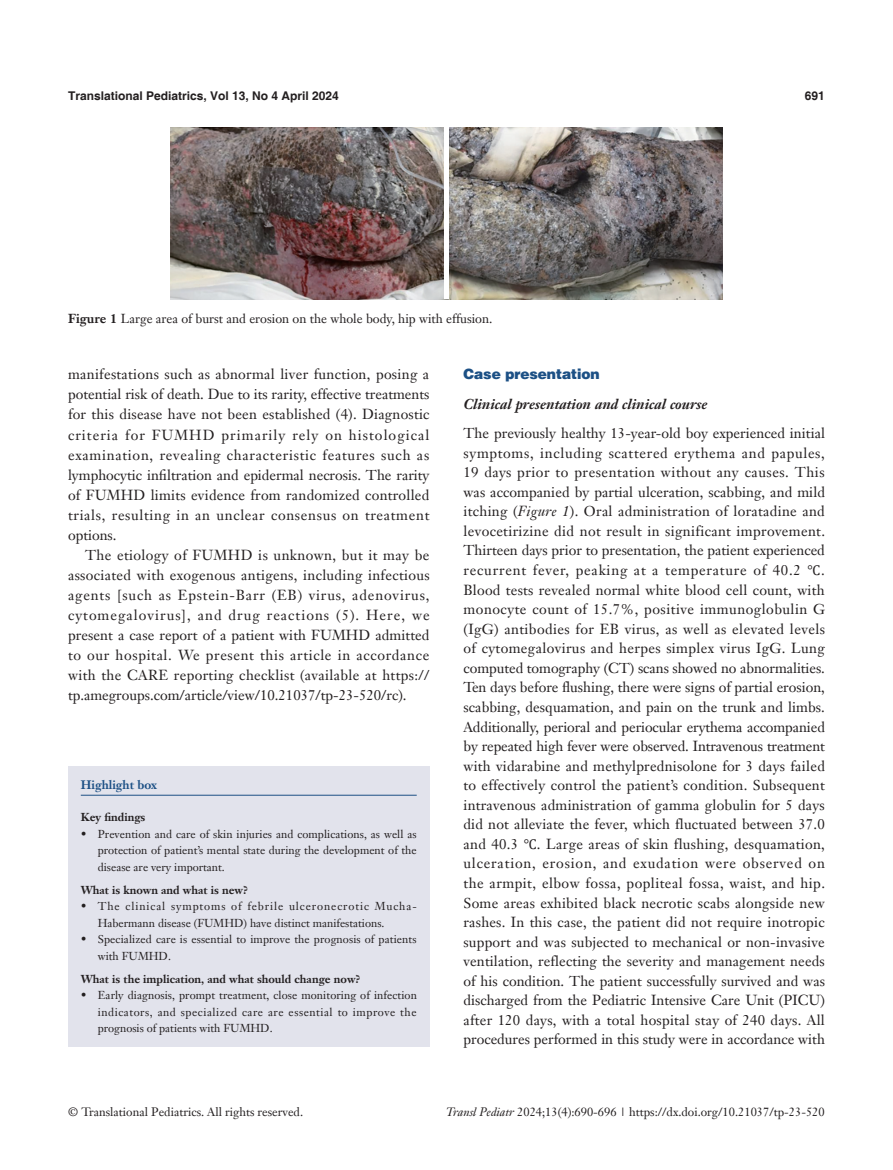
<style>
.page{position:relative;width:893px;height:1170px;background:#fff}
.page>*{position:absolute;margin:0;border:0;box-sizing:border-box;transform-origin:0 0}
.t1{font:14.25px/19.5px "Janson Text LT";color:#231f20;text-align:justify}
._2ji-zhengti{font:italic 700 14.25px "Janson Text LT";color:#231f20}
._1ji-zhengti{font:900 14.25px "Helvetica";color:#1c5085}
.t2{font:12.75px "Janson Text LT";color:#231f20}
.t3{font:12px "Janson Text LT";color:#231f20}
.t4{font:700 12px "Helvetica";color:#231f20}
.Cite{font:700 12px "Janson Text LT";color:#1c5085}
.box-zhengwen{font:11.25px/16.5px "Janson Text LT";color:#231f20;text-align:justify}
.box-zhengwen-2{font:700 11.25px "Janson Text LT";color:#231f20}
.box-biaoti{font:700 11.25px "Janson Text LT";color:#231f20}
.s1{font-weight:700}
.s2{font-style:italic}
.s3{font-family:"Cambria"}
</style>
<div class="page">
<div style="left:68px;top:765px;width:361px;height:281px;background:#e2e3ec"></div>
<hr style="left:81px;top:794px;width:336px;height:1px;background:#1c5085">
<img style="left:170px;top:128px;width:553px;height:171px">
<div style="left:444px;top:128px;width:5px;height:171px;background:#fff"></div>
<p class="t4" style="left:68px;top:88px;width:272px">Translational Pediatrics, Vol 13, No 4 April 2024</p>
<p class="t4" style="left:805px;top:88px;width:22px">691</p>
<p class="t2" style="left:68px;top:310px;width:426px"><span class="s1">Figure 1</span> Large area of burst and erosion on the whole body, hip with effusion.</p>
<p class="t1" style="left:68px;top:364px;width:363px;line-height:20.1px">manifestations such as abnormal liver function, posing a potential risk of death. Due to its rarity, effective treatments for this disease have not been established (4). Diagnostic criteria for FUMHD primarily rely on histological examination, revealing characteristic features such as lymphocytic infiltration and epidermal necrosis. The rarity of FUMHD limits evidence from randomized controlled trials, resulting in an unclear consensus on treatment options.</p>
<p class="t1" style="left:68px;top:544px;width:363px;line-height:20.1px;text-indent:17px">The etiology of FUMHD is unknown, but it may be associated with exogenous antigens, including infectious agents [such as Epstein-Barr (EB) virus, adenovirus, cytomegalovirus], and drug reactions (5). Here, we present a case report of a patient with FUMHD admitted to our hospital. We present this article in accordance with the CARE reporting checklist (available at https:// tp.amegroups.com/article/view/10.21037/tp-23-520/rc).</p>
<p class="Cite" style="left:81px;top:776px;width:78px">Highlight box</p>
<p class="box-biaoti" style="left:81px;top:810px;width:66px">Key findings</p>
<p class="box-zhengwen" style="left:98px;top:825px;width:320px;text-indent:-17px">• Prevention and care of skin injuries and complications, as well as protection of patient’s mental state during the development of the disease are very important.</p>
<p class="box-zhengwen-2" style="left:81px;top:882px;width:169px">What is known and what is new?</p>
<p class="box-zhengwen" style="left:98px;top:897px;width:320px;text-indent:-17px">• The clinical symptoms of febrile ulceronecrotic Mucha-<br>Habermann disease (FUMHD) have distinct manifestations.</p>
<p class="box-zhengwen" style="left:98px;top:930px;width:320px;text-indent:-17px">• Specialized care is essential to improve the prognosis of patients with FUMHD.</p>
<p class="box-zhengwen-2" style="left:81px;top:971px;width:281px">What is the implication, and what should change now?</p>
<p class="box-zhengwen" style="left:98px;top:986px;width:321px;text-indent:-17px">• Early diagnosis, prompt treatment, close monitoring of infection indicators, and specialized care are essential to improve the prognosis of patients with FUMHD.</p>
<p class="_1ji-zhengti" style="left:463px;top:365px;width:138px">Case presentation</p>
<p class="_2ji-zhengti" style="left:463px;top:394px;width:245px">Clinical presentation and clinical course</p>
<p class="t1" style="left:463px;top:423px;width:363px">The previously healthy 13-year-old boy experienced initial symptoms, including scattered erythema and papules, 19 days prior to presentation without any causes. This was accompanied by partial ulceration, scabbing, and mild itching (<span class="s2">Figure 1</span>). Oral administration of loratadine and levocetirizine did not result in significant improvement.<br>Thirteen days prior to presentation, the patient experienced recurrent fever, peaking at a temperature of 40.2 <span class="s3">℃</span>.<br>Blood tests revealed normal white blood cell count, with monocyte count of 15.7%, positive immunoglobulin G (IgG) antibodies for EB virus, as well as elevated levels of cytomegalovirus and herpes simplex virus IgG. Lung computed tomography (CT) scans showed no abnormalities.<br>Ten days before flushing, there were signs of partial erosion, scabbing, desquamation, and pain on the trunk and limbs.<br>Additionally, perioral and periocular erythema accompanied by repeated high fever were observed. Intravenous treatment with vidarabine and methylprednisolone for 3 days failed to effectively control the patient’s condition. Subsequent intravenous administration of gamma globulin for 5 days did not alleviate the fever, which fluctuated between 37.0 and 40.3 <span class="s3">℃</span>. Large areas of skin flushing, desquamation, ulceration, erosion, and exudation were observed on the armpit, elbow fossa, popliteal fossa, waist, and hip.<br>Some areas exhibited black necrotic scabs alongside new rashes. In this case, the patient did not require inotropic support and was subjected to mechanical or non-invasive ventilation, reflecting the severity and management needs of his condition. The patient successfully survived and was discharged from the Pediatric Intensive Care Unit (PICU) after 120 days, with a total hospital stay of 240 days. All procedures performed in this study were in accordance with</p>
<p class="t3" style="left:68px;top:1104px;width:236px">© Translational Pediatrics. All rights reserved.</p>
<p class="t3" style="left:446px;top:1104px;width:380px"><span class="s2">Transl Pediatr</span> 2024;13(4):690-696 | https://dx.doi.org/10.21037/tp-23-520</p>
</div>
